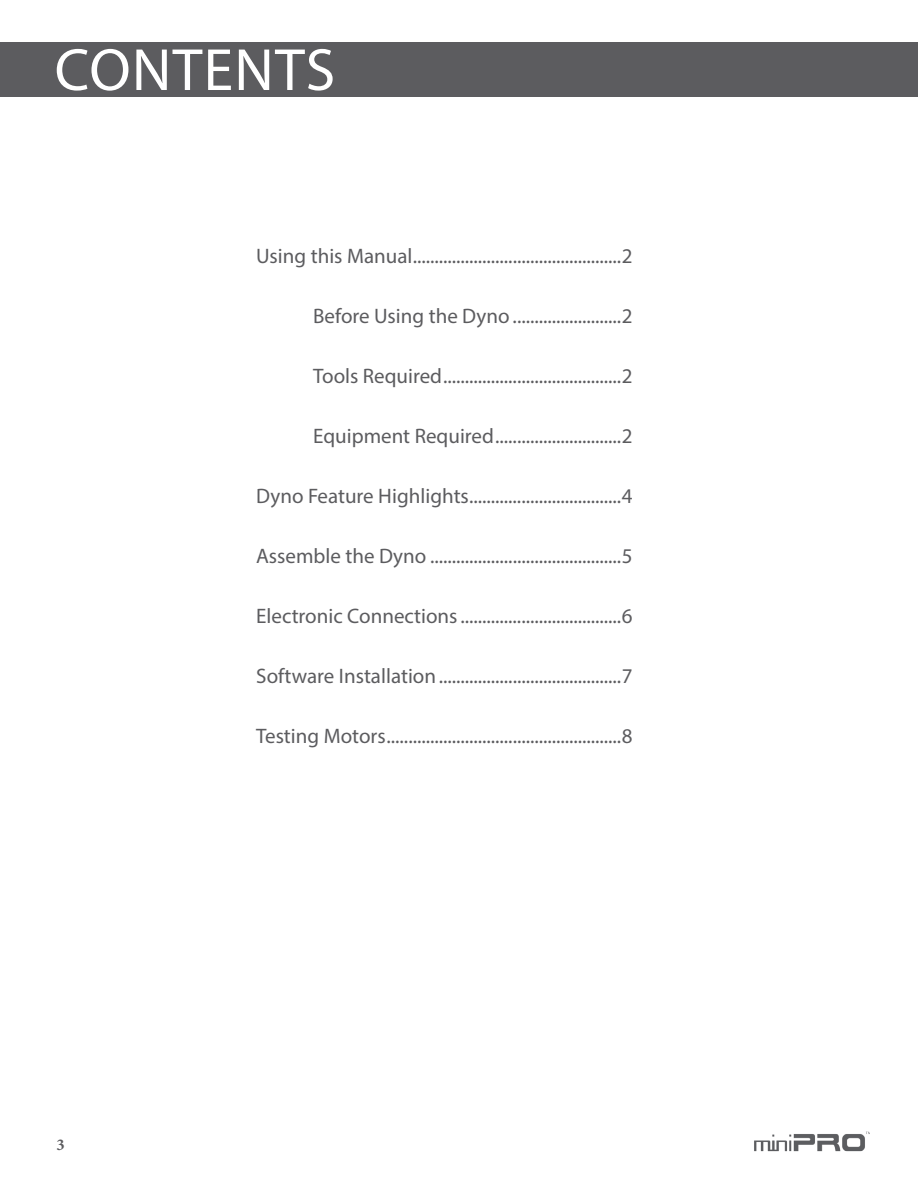
<style>
.page{position:relative;width:918px;height:1188px;background:#fff}
.page>*{position:absolute;margin:0;border:0;box-sizing:border-box;transform-origin:0 0}
.t1{font:60px "Myriad Pro";letter-spacing:.02em;color:#fff}
.t2{font:21px "Myriad Pro";color:#5c5c5f}
.t3{font:700 16.5px "Minion Pro";color:#5c5c5f}
</style>
<div class="page">
<div style="left:0;top:42px;width:918px;height:55px;background:#5c5c5f"></div>
<img style="left:754px;top:1131px;width:116px;height:21px">
<p class="t1" style="left:55px;top:33px;width:282px">CONTENTS</p>
<p class="t2" style="left:256px;top:243px;width:378px">Using this Manual................................................2</p>
<p class="t2" style="left:313px;top:303px;width:321px">Before Using the Dyno .........................2</p>
<p class="t2" style="left:313px;top:363px;width:321px">Tools Required.........................................2</p>
<p class="t2" style="left:313px;top:423px;width:321px">Equipment Required.............................2</p>
<p class="t2" style="left:256px;top:483px;width:378px">Dyno Feature Highlights...................................4</p>
<p class="t2" style="left:256px;top:543px;width:378px">Assemble the Dyno ............................................5</p>
<p class="t2" style="left:256px;top:603px;width:378px">Electronic Connections.....................................6</p>
<p class="t2" style="left:256px;top:663px;width:378px">Software Installation..........................................7</p>
<p class="t3" style="left:56px;top:1133px;width:10px">3</p>
<p class="t2" style="left:256px;top:723px;width:378px">Testing Motors......................................................8</p>
</div>
